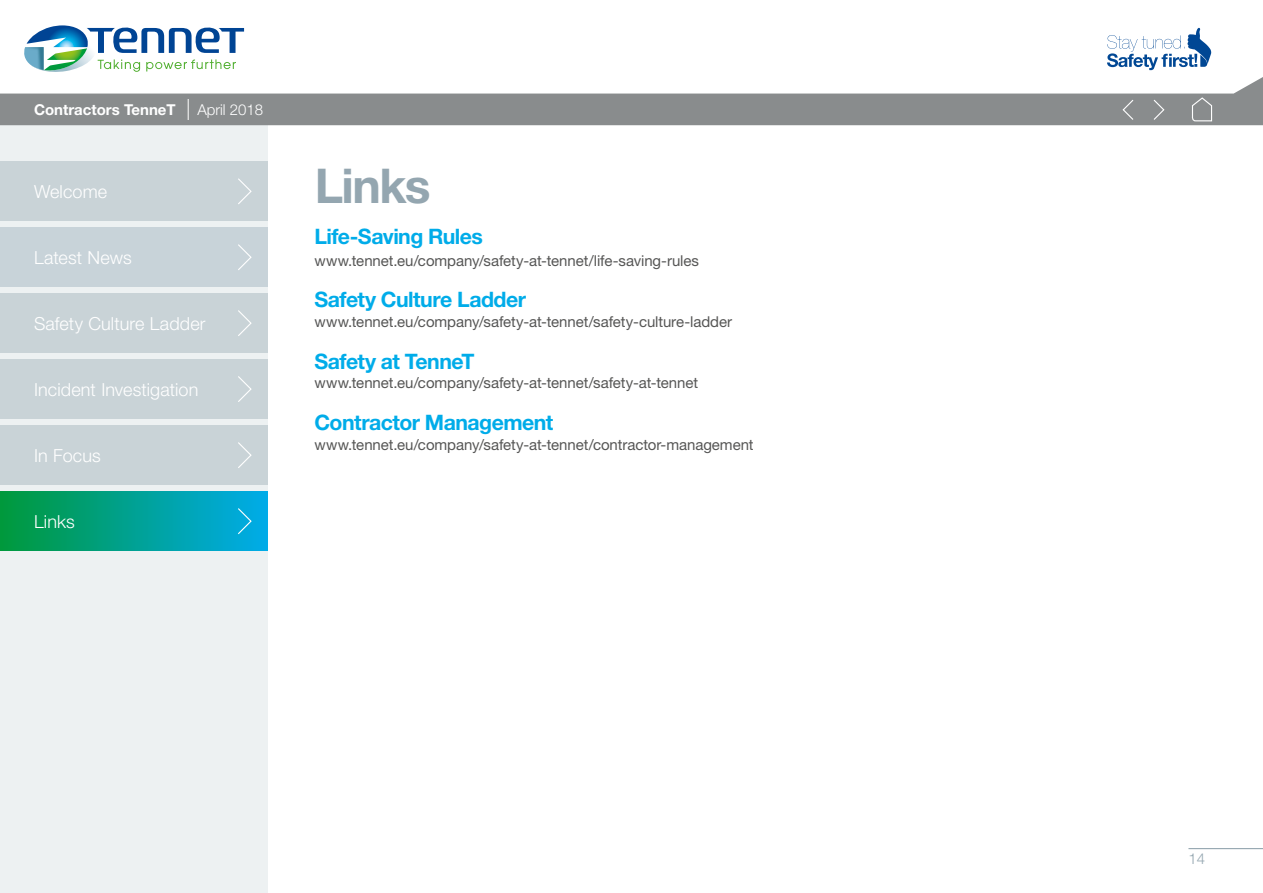
<style>
.page{position:relative;width:1263px;height:893px;background:#fff}
.page>*{position:absolute;margin:0;border:0;box-sizing:border-box;transform-origin:0 0}
.t1{font:700 48px "Helvetica Neue LT";letter-spacing:-.035em;color:#94a6b0}
.t2{font:700 21.3px "Helvetica Neue LT";letter-spacing:-.025em;color:#00ace9}
.t3{font:300 18px "Helvetica Neue LT";letter-spacing:.005em;color:#fff}
.t4{font:15px "Helvetica Neue LT";letter-spacing:-.005em;color:#565655}
.t5{font:700 15px "Helvetica Neue LT";color:#fff}
.t6{font:300 15px "Helvetica Neue LT";color:#fff}
.t7{font:300 15px "Helvetica Neue LT";color:#94a6b0}
</style>
<div class="page">
<div style="left:0;top:125px;width:268px;height:768px;background:#edf1f2"></div>
<div style="left:0;top:162px;width:268px;height:59px;background:#c9d3d7"></div>
<svg style="left:238px;top:178px;width:14px;height:26px"></svg>
<div style="left:0;top:293px;width:268px;height:60px;background:#c9d3d7"></div>
<div style="left:0;top:227px;width:268px;height:60px;background:#c8d3d9"></div>
<div style="left:0;top:359px;width:268px;height:60px;background:#c9d3d7"></div>
<svg style="left:238px;top:376px;width:14px;height:26px"></svg>
<svg style="left:238px;top:244px;width:14px;height:26px"></svg>
<svg style="left:238px;top:310px;width:14px;height:26px"></svg>
<div style="left:0;top:425px;width:268px;height:60px;background:#c9d3d7"></div>
<div style="left:0;top:491px;width:268px;height:60px;background:linear-gradient(to right,#00983a,#00abeb)"></div>
<svg style="left:238px;top:442px;width:14px;height:26px"></svg>
<svg style="left:237px;top:507px;width:15px;height:28px"></svg>
<svg style="left:24px;top:25px;width:221px;height:47px"></svg>
<svg style="left:0;top:77px;width:1263px;height:48px;fill:#898c8d"></svg>
<svg style="left:1191px;top:97px;width:22px;height:25px"></svg>
<svg style="left:1122px;top:98px;width:12px;height:23px"></svg>
<svg style="left:1152px;top:98px;width:13px;height:23px"></svg>
<svg style="left:188px;top:99px;width:1px;height:21px"></svg>
<svg style="left:1107px;top:28px;width:104px;height:42px"></svg>
<hr style="left:1188px;top:848px;width:75px;height:1px;background:#94a6b0">
<p class="t5" style="left:34px;top:101px;width:143px">Contractors TenneT</p>
<p class="t6" style="left:197px;top:101px;width:67px">April 2018</p>
<p class="t3" style="left:34px;top:181px;width:75px">Welcome</p>
<p class="t3" style="left:34px;top:247px;width:99px">Latest News</p>
<p class="t3" style="left:34px;top:313px;width:173px">Safety Culture Ladder</p>
<p class="t3" style="left:34px;top:379px;width:166px">Incident Investigation</p>
<p class="t3" style="left:34px;top:445px;width:68px">In Focus</p>
<p class="t3" style="left:34px;top:511px;width:42px">Links</p>
<h1 class="t1" style="left:315px;top:156px;width:117px">Links</h1>
<h2 class="t2" style="left:314px;top:223px;width:170px">Life-Saving Rules</h2>
<p class="t4" style="left:314px;top:251px;width:386px">www.tennet.eu/company/safety-at-tennet/life-saving-rules</p>
<h2 class="t2" style="left:314px;top:286px;width:213px">Safety Culture Ladder</h2>
<p class="t4" style="left:314px;top:312px;width:419px">www.tennet.eu/company/safety-at-tennet/safety-culture-ladder</p>
<h2 class="t2" style="left:314px;top:348px;width:161px">Safety at TenneT</h2>
<p class="t4" style="left:314px;top:374px;width:385px">www.tennet.eu/company/safety-at-tennet/safety-at-tennet</p>
<h2 class="t2" style="left:314px;top:410px;width:240px">Contractor Management</h2>
<p class="t4" style="left:314px;top:436px;width:441px">www.tennet.eu/company/safety-at-tennet/contractor-management</p>
<p class="t7" style="left:1188px;top:850px;width:18px">14</p>
</div>
